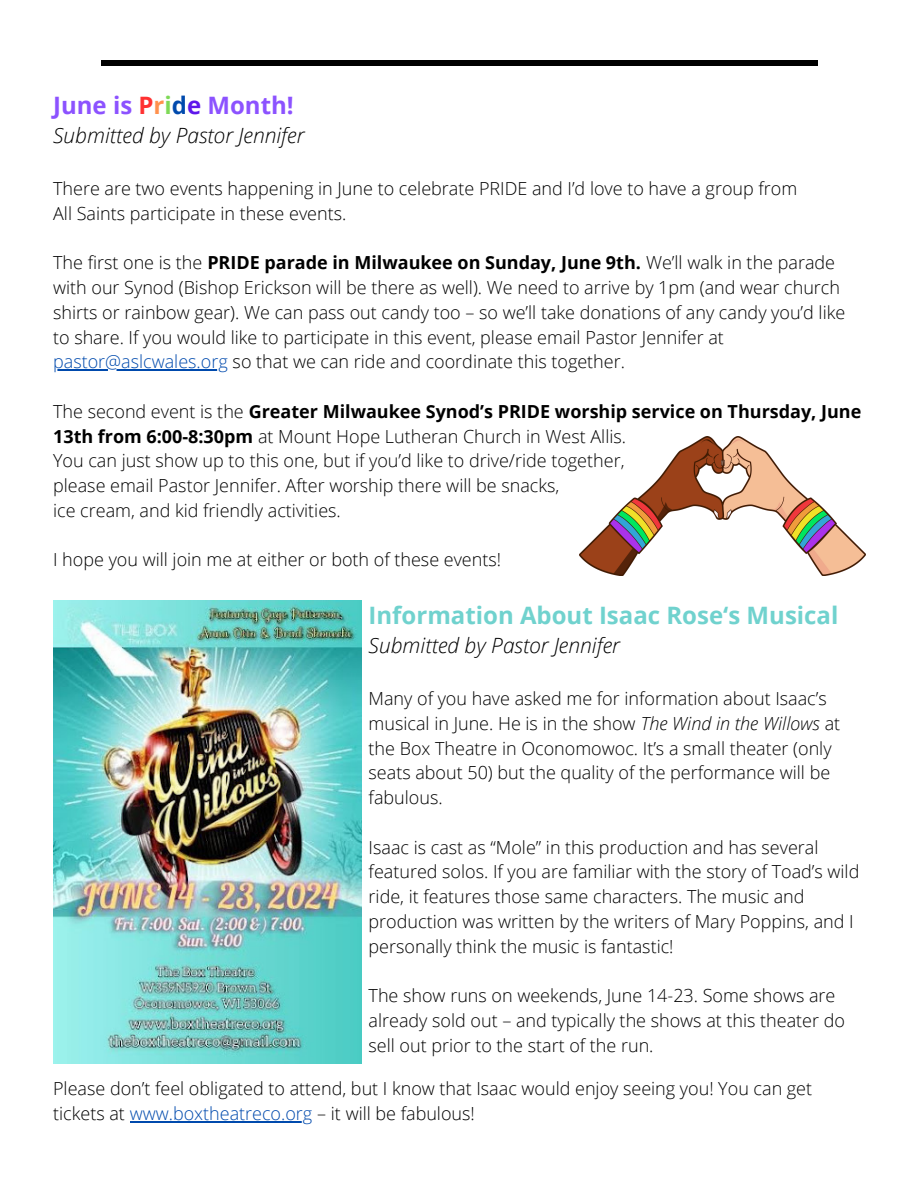
<style>
.page{position:relative;width:918px;height:1188px;background:#fff}
.page>*{position:absolute;margin:0;border:0;box-sizing:border-box;transform-origin:0 0}
.t1{font:700 24px "Open Sans";color:#70d2ce}
.t2{font:700 24px "Open Sans";color:#8c52ff}
.t3{font:italic 300 21px "Open Sans";color:#000}
.t4{font:300 18px/24.8px "Open Sans";color:#000}
.s1{color:#ff3131}
.s2{color:#ff914d}
.s3{color:#7ed957}
.s4{color:#004aad}
.s5{color:#5e17eb}
.s6{font-weight:700}
.s7{font-style:italic}
</style>
<div class="page">
<div style="left:101px;top:60px;width:717px;height:6px;background:#000"></div>
<hr style="left:53px;top:370px;width:175px;height:1px;background:#004aad">
<img style="left:580px;top:436px;width:285px;height:140px">
<img style="left:53px;top:601px;width:308px;height:462px">
<hr style="left:130px;top:1121px;width:183px;height:1px;background:#004aad">
<h2 class="t2" style="left:53px;top:89px;width:242px">June is <span class="s1">P</span><span class="s2">r</span><span class="s3">i</span><span class="s4">d</span><span class="s5">e</span> Month!</h2>
<h2 class="t3" style="left:53px;top:121px;width:253px">Submitted by Pastor Jennifer</h2>
<p class="t4" style="left:53px;top:176px;width:746px">There are two events happening in June to celebrate PRIDE and I’d love to have a group from</p>
<p class="t4" style="left:53px;top:201px;width:295px">All Saints participate in these events.</p>
<p class="t4" style="left:53px;top:250px;width:794px">The first one is the <span class="s6">PRIDE parade in Milwaukee on Sunday, June 9th.</span> We’ll walk in the parade with our Synod (Bishop Erickson will be there as well). We need to arrive by 1pm (and wear church shirts or rainbow gear). We can pass out candy too – so we’ll take donations of any candy you’d like to share. If you would like to participate in this event, please email Pastor Jennifer at</p>
<p class="t4" style="left:53px;top:349px;width:573px"><span class="s4">pastor@aslcwales.org</span> so that we can ride and coordinate this together.</p>
<p class="t4" style="left:53px;top:399px;width:810px">The second event is the <span class="s6">Greater Milwaukee Synod’s PRIDE worship service on Thursday, June<br>13th from 6:00-8:30pm</span> at Mount Hope Lutheran Church in West Allis.<br>You can just show up to this one, but if you’d like to drive/ride together,</p>
<p class="t4" style="left:53px;top:473px;width:508px">please email Pastor Jennifer. After worship there will be snacks,</p>
<p class="t4" style="left:53px;top:498px;width:289px">ice cream, and kid friendly activities.</p>
<p class="t4" style="left:53px;top:547px;width:450px">I hope you will join me at either or both of these events!</p>
<p class="t1" style="left:369px;top:598px;width:471px">Information About Isaac Rose‘s Musical</p>
<p class="t3" style="left:369px;top:631px;width:253px">Submitted by Pastor Jennifer</p>
<h1 class="t4" style="left:369px;top:686px;width:473px">Many of you have asked me for information about Isaac’s musical in June. He is in the show <span class="s7">The Wind in the Willows</span> at the Box Theatre in Oconomowoc. It’s a small theater (only seats about 50) but the quality of the performance will be fabulous.</h1>
<p class="t4" style="left:369px;top:834px;width:492px">Isaac is cast as “Mole” in this production and has several featured solos. If you are familiar with the story of Toad’s wild ride, it features those same characters. The music and production was written by the writers of Mary Poppins, and I personally think the music is fantastic!</p>
<p class="t4" style="left:369px;top:983px;width:478px">The show runs on weekends, June 14-23. Some shows are already sold out – and typically the shows at this theater do sell out prior to the start of the run.</p>
<p class="t4" style="left:53px;top:1076px;width:761px">Please don’t feel obligated to attend, but I know that Isaac would enjoy seeing you! You can get tickets at <span class="s4">www.boxtheatreco.org</span> – it will be fabulous!</p>
</div>
